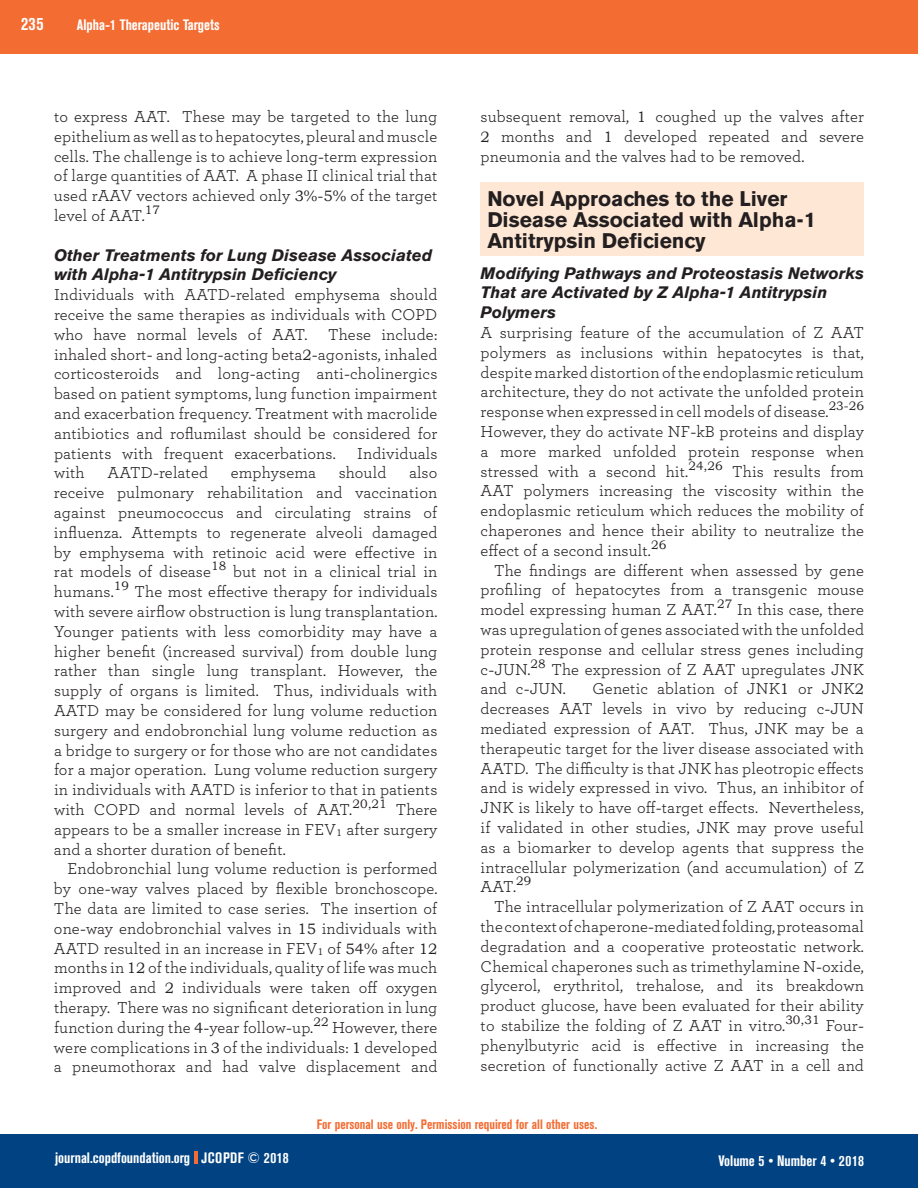
<style>
.page{position:relative;width:918px;height:1188px;background:#fff}
.page>*{position:absolute;margin:0;border:0;box-sizing:border-box;transform-origin:0 0}
.t1{font:700 21px/21px "Akzidenz Grotesk BE";color:#231f20}
.t2{font:700 condensed 18px "Akzidenz Grotesk BE";color:#fff}
.t3{font:16.5px/19.8px "Breathe";letter-spacing:.01em;color:#231f20;text-align:justify}
.t4{font:italic 700 16.5px/19.8px "Akzidenz Grotesk BQ";color:#231f20}
.t5{font:700 condensed 15px "Akzidenz Grotesk BE";color:#fff}
.t6{font:700 condensed 13.5px "Akzidenz Grotesk BE";color:#f36c32}
.s1{font-family:"Bookman Old Style";font-size:15px}
.s2{font-family:"Bookman Old Style";font-size:9.6px}
</style>
<div class="page">
<div style="left:0;top:1134px;width:918px;height:54px;background:#004282"></div>
<div style="left:0;top:0;width:918px;height:54px;background:#f36c32"></div>
<svg style="left:194px;top:1152px;width:3px;height:12px"></svg>
<div style="left:481px;top:182px;width:383px;height:74px;background:#fee7d4"></div>
<p class="t2" style="left:21px;top:13px;width:24px">235</p>
<p class="t5" style="left:77px;top:16px;width:144px">Alpha-1 Therapeutic Targets</p>
<p class="t3" style="left:54px;top:106px;width:385px">to express AAT. These may be targeted to the lung epithelium as well as to hepatocytes, pleural and muscle cells. The challenge is to achieve long<span class="s1">-</span>term expression of large quantities of AAT. A phase II clinical trial that used rAAV vectors achieved only <span class="s1">3%-5%</span> of the target level of AAT.<sup>17</sup></p>
<p class="t4" style="left:54px;top:245px;width:380px">Other Treatments for Lung Disease Associated with Alpha-1 Antitrypsin Deficiency</p>
<p class="t3" style="left:54px;top:284px;width:385px">Individuals with AATD<span class="s1">-</span>related emphysema should receive the same therapies as individuals with COPD who have normal levels of AAT. These include: inhaled short<span class="s1">-</span> and long<span class="s1">-</span>acting beta<span class="s1">2-</span>agonists, inhaled corticosteroids and long<span class="s1">-</span>acting anti<span class="s1">-</span>cholinergics based on patient symptoms, lung function impairment and exacerbation frequency. Treatment with macrolide antibiotics and roflumilast should be considered for patients with frequent exacerbations.</p>
<p class="t3" style="left:357px;top:442px;width:82px">Individuals</p>
<p class="t3" style="left:54px;top:462px;width:385px;text-indent:355px">also receive pulmonary rehabilitation and vaccination against pneumococcus and circulating strains of influenza. Attempts to regenerate alveoli damaged by emphysema with retinoic acid were effective in rat models of disease<sup>18</sup> but not in a clinical trial in humans.<sup>19</sup> The most effective therapy for individuals with severe airflow obstruction is lung transplantation.<br>Younger patients with less comorbidity may have a higher benefit (increased survival) from double lung rather than single lung transplant. However, the supply of organs is limited. Thus, individuals with AATD may be considered for lung volume reduction surgery and endobronchial lung volume reduction as a bridge to surgery or for those who are not candidates for a major operation. Lung volume reduction surgery in individuals with AATD is inferior to that in patients with COPD and normal levels of AAT.<sup>20,21</sup> There appears to be a smaller increase in FEV<span class="s2">1</span> after surgery and a shorter duration of benefit.</p>
<p class="t3" style="left:54px;top:858px;width:385px;text-indent:14px">Endobronchial lung volume reduction is performed by one<span class="s1">-</span>way valves placed by flexible bronchoscope.<br>The data are limited to case series. The insertion of one<span class="s1">-</span>way endobronchial valves in <span class="s1">15</span> individuals with AATD resulted in an increase in FEV<span class="s2">1</span> of <span class="s1">54%</span> after <span class="s1">12 </span>months in <span class="s1">12</span> of the individuals, quality of life was much improved and <span class="s1">2</span> individuals were taken off oxygen therapy. There was no significant deterioration in lung function during the <span class="s1">4-</span>year follow<span class="s1">-</span>up.<sup>22</sup> However, there were complications in <span class="s1">3</span> of the individuals: <span class="s1">1</span> developed a pneumothorax and had valve displacement and</p>
<p class="t3" style="left:54px;top:462px;width:32px">with</p>
<p class="t3" style="left:108px;top:462px;width:102px">AATD<span class="s1">-</span>related</p>
<p class="t3" style="left:231px;top:462px;width:87px">emphysema</p>
<p class="t3" style="left:339px;top:462px;width:49px">should</p>
<p class="t3" style="left:481px;top:106px;width:385px">subsequent removal, <span class="s1">1</span> coughed up the valves after <span class="s1">2</span> months and <span class="s1">1</span> developed repeated and severe pneumonia and the valves had to be removed.</p>
<p class="t1" style="left:487px;top:188px;width:330px">Novel Approaches to the Liver<br>Disease Associated with Alpha-1<br>Antitrypsin Deficiency</p>
<p class="t4" style="left:481px;top:263px;width:385px">Modifying Pathways and Proteostasis Networks<br>That are Activated by Z Alpha-1 Antitrypsin<br>Polymers</p>
<p class="t3" style="left:481px;top:322px;width:385px">A surprising feature of the accumulation of Z AAT polymers as inclusions within hepatocytes is that, despite marked distortion of the endoplasmic reticulum architecture, they do not activate the unfolded protein response when expressed in cell models of disease.<sup>23-26<br></sup>However, they do activate NF<span class="s1">-</span>kB proteins and display a more marked unfolded protein response when stressed with a second hit.<sup>24,26</sup> This results from AAT polymers increasing the viscosity within the endoplasmic reticulum which reduces the mobility of chaperones and hence their ability to neutralize the effect of a second insult.<sup>26</sup></p>
<p class="t3" style="left:481px;top:559px;width:385px;text-indent:14px">The findings are different when assessed by gene profiling of hepatocytes from a transgenic mouse model expressing human Z AAT.<sup>27</sup> In this case, there was upregulation of genes associated with the unfolded protein response and cellular stress genes including c<span class="s1">-</span>JUN.<sup>28</sup> The expression of Z AAT upregulates JNK and c<span class="s1">-</span>JUN.</p>
<p class="t3" style="left:481px;top:678px;width:385px;text-indent:112px">Genetic ablation of JNK<span class="s1">1</span> or JNK<span class="s1">2 </span>decreases AAT levels in vivo by reducing c<span class="s1">-</span>JUN mediated expression of AAT. Thus, JNK may be a therapeutic target for the liver disease associated with AATD. The difficulty is that JNK has pleotropic effects and is widely expressed in vivo. Thus, an inhibitor of JNK is likely to have off<span class="s1">-</span>target effects. Nevertheless, if validated in other studies, JNK may prove useful as a biomarker to develop agents that suppress the intracellular polymerization (and accumulation) of Z AAT.<sup>29</sup></p>
<p class="t3" style="left:481px;top:896px;width:385px;text-indent:14px">The intracellular polymerization of Z AAT occurs in the context of chaperone<span class="s1">-</span>mediated folding, proteasomal degradation and a cooperative proteostatic network.<br>Chemical chaperones such as trimethylamine N<span class="s1">-</span>oxide, glycerol, erythritol, trehalose, and its breakdown product glucose, have been evaluated for their ability to stabilize the folding of Z AAT in vitro.<sup>30,31</sup> Four&shy;phenylbutyric acid is effective in increasing the secretion of functionally active Z AAT in a cell and</p>
<p class="t6" style="left:317px;top:1117px;width:282px">For personal use only. Permission required for all other uses.</p>
<p class="t5" style="left:55px;top:1149px;width:235px">journal.copdfoundation.org JCOPDF © 2018</p>
<p class="t5" style="left:719px;top:1152px;width:147px">Volume 5 • Number 4 • 2018</p>
</div>
